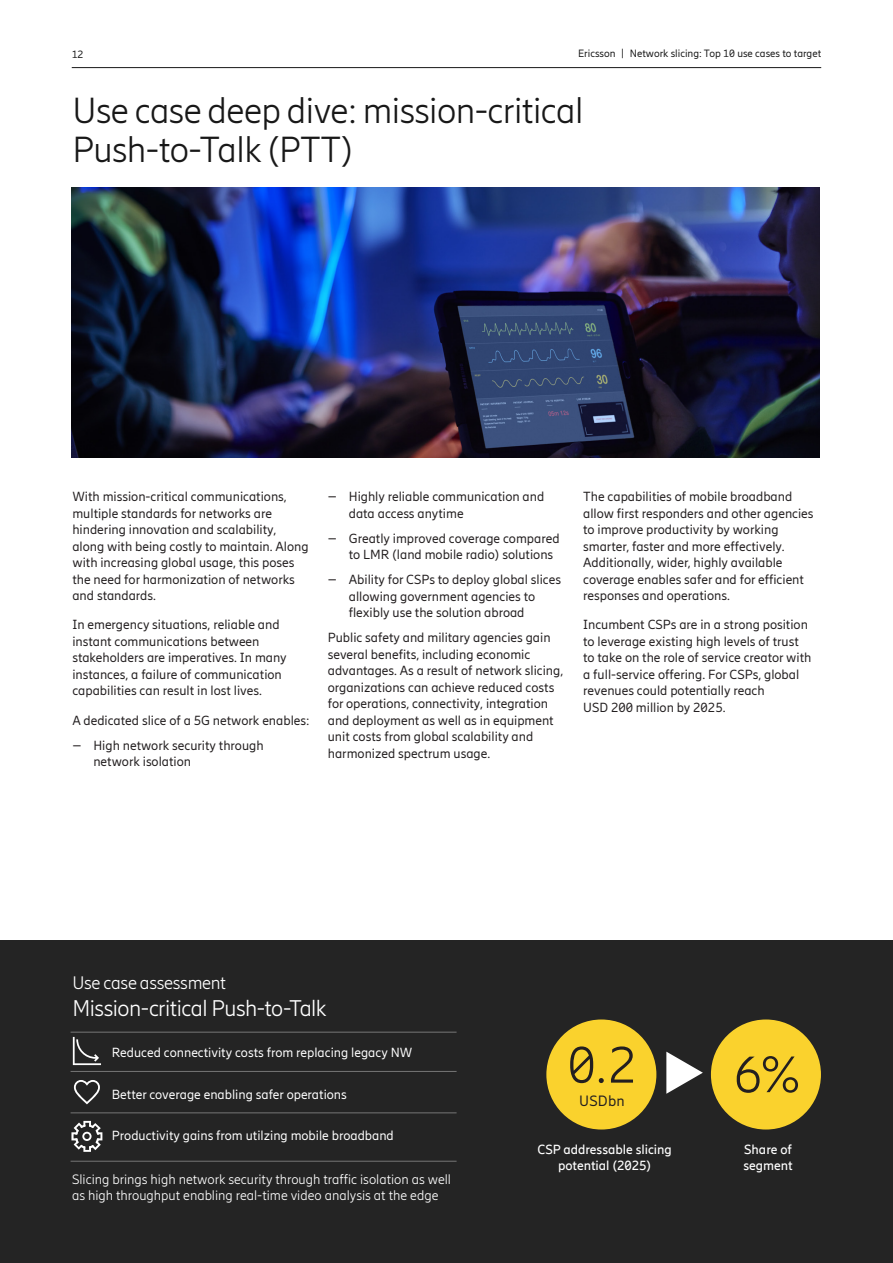
<style>
.page{position:relative;width:893px;height:1263px;background:#fff}
.page>*{position:absolute;margin:0;border:0;box-sizing:border-box;transform-origin:0 0}
.Body_copy_black_inde{font:300 51px "Ericsson Hilda";color:#231f20}
.Headline_2_black{font:300 36px/39px "Ericsson Hilda";letter-spacing:-.015em;color:#181818}
.Body_copy_black_inde-2{font:300 22.5px "Ericsson Hilda";letter-spacing:-.025em;color:#fff}
.Headline_2_black-2{font:300 18px "Ericsson Hilda";letter-spacing:-.015em;color:#fff}
.Body_copy_black_inde-3{font:14.85px "Ericsson Hilda";letter-spacing:.015em;color:#231f20}
._2nd_Header{font:300 13.5px/16.2px "Ericsson Hilda";color:#fff}
.Bodycopy{font:13.2px/16.5px "Ericsson Hilda";color:#231f20}
.Bodycopy-2{font:13.2px "Ericsson Hilda";color:#fff}
.Bodycopy-3{font:500 13.2px/16.5px "Ericsson Hilda";color:#fff;text-align:center}
.t1{font:10.5px "Ericsson Hilda";color:#181818}
</style>
<div class="page">
<hr style="left:72px;top:67px;width:749px;height:1px;background:#181818">
<div style="left:0;top:941px;width:893px;height:322px;background:#242424"></div>
<hr style="left:71px;top:1071px;width:386px;height:1px;background:#767676">
<hr style="left:71px;top:1112px;width:386px;height:1px;background:#767676">
<hr style="left:71px;top:1032px;width:386px;height:1px;background:#767676">
<hr style="left:71px;top:1161px;width:386px;height:1px;background:#767676">
<svg style="left:74px;top:1080px;width:26px;height:24px"></svg>
<svg style="left:73px;top:1037px;width:28px;height:28px"></svg>
<svg style="left:71px;top:1121px;width:31px;height:31px"></svg>
<div style="left:547px;top:1020px;width:109px;height:109px;background:#fad22d;border-radius:50%"></div>
<div style="left:546px;top:1019px;width:110px;height:110px;border:2px solid #fad22d;border-radius:50%"></div>
<svg style="left:666px;top:1052px;width:37px;height:42px"></svg>
<div style="left:712px;top:1020px;width:108px;height:109px;background:#fad22d;border-radius:50%"></div>
<div style="left:711px;top:1019px;width:110px;height:110px;border:2px solid #fad22d;border-radius:50%"></div>
<img style="left:72px;top:188px;width:747px;height:269px">
<p class="t1" style="left:72px;top:49px;width:13px">12</p>
<p class="t1" style="left:578px;top:47px;width:245px">Ericsson | Network slicing: Top 10 use cases to target</p>
<p class="Headline_2_black" style="left:72px;top:91px;width:513px">Use case deep dive: mission-critical<br>Push-to-Talk (PTT)</p>
<p class="Bodycopy" style="left:72px;top:488px;width:238px">With mission-critical communications, multiple standards for networks are hindering innovation and scalability, along with being costly to maintain. Along with increasing global usage, this poses the need for harmonization of networks and standards.</p>
<p class="Bodycopy" style="left:72px;top:616px;width:216px">In emergency situations, reliable and instant communications between stakeholders are imperatives. In many instances, a failure of communication capabilities can result in lost lives.</p>
<p class="Bodycopy" style="left:72px;top:712px;width:239px">A dedicated slice of a 5G network enables:</p>
<p class="Bodycopy" style="left:93px;top:737px;width:172px;text-indent:-21px">– High network security through network isolation</p>
<p class="Bodycopy" style="left:349px;top:488px;width:197px;text-indent:-21px">– Highly reliable communication and data access anytime</p>
<p class="Bodycopy" style="left:349px;top:530px;width:212px;text-indent:-21px">– Greatly improved coverage compared to LMR (land mobile radio) solutions</p>
<p class="Bodycopy" style="left:349px;top:571px;width:214px;text-indent:-21px">– Ability for CSPs to deploy global slices allowing government agencies to flexibly use the solution abroad</p>
<p class="Bodycopy" style="left:328px;top:629px;width:237px">Public safety and military agencies gain several benefits, including economic advantages. As a result of network slicing, organizations can achieve reduced costs for operations, connectivity, integration and deployment as well as in equipment unit costs from global scalability and harmonized spectrum usage.</p>
<p class="Bodycopy" style="left:583px;top:488px;width:232px">The capabilities of mobile broadband allow first responders and other agencies to improve productivity by working smarter, faster and more effectively.<br>Additionally, wider, highly available coverage enables safer and for efficient responses and operations.</p>
<p class="Bodycopy" style="left:583px;top:616px;width:230px">Incumbent CSPs are in a strong position to leverage existing high levels of trust to take on the role of service creator with a full-service offering. For CSPs, global revenues could potentially reach<br>USD 200 million by 2025.</p>
<p class="Headline_2_black-2" style="left:72px;top:972px;width:155px">Use case assessment</p>
<p class="Body_copy_black_inde-2" style="left:72px;top:995px;width:256px">Mission-critical Push-to-Talk</p>
<p class="Bodycopy-2" style="left:112px;top:1045px;width:302px">Reduced connectivity costs from replacing legacy NW</p>
<p class="Bodycopy-2" style="left:112px;top:1086px;width:236px">Better coverage enabling safer operations</p>
<p class="Bodycopy-2" style="left:112px;top:1128px;width:284px">Productivity gains from utilzing mobile broadband</p>
<p class="_2nd_Header" style="left:72px;top:1171px;width:380px">Slicing brings high network security through traffic isolation as well as high throughput enabling real-time video analysis at the edge</p>
<p class="Body_copy_black_inde" style="left:567px;top:1036px;width:70px">0.2</p>
<p class="Body_copy_black_inde-3" style="left:579px;top:1092px;width:47px">USDbn</p>
<p class="Body_copy_black_inde" style="left:734px;top:1046px;width:70px">6%</p>
<p class="Bodycopy-3" style="left:538px;top:1141px;width:136px">CSP addressable slicing potential (2025)</p>
<p class="Bodycopy-3" style="left:743px;top:1141px;width:51px;text-align:left">Share of segment</p>
</div>
